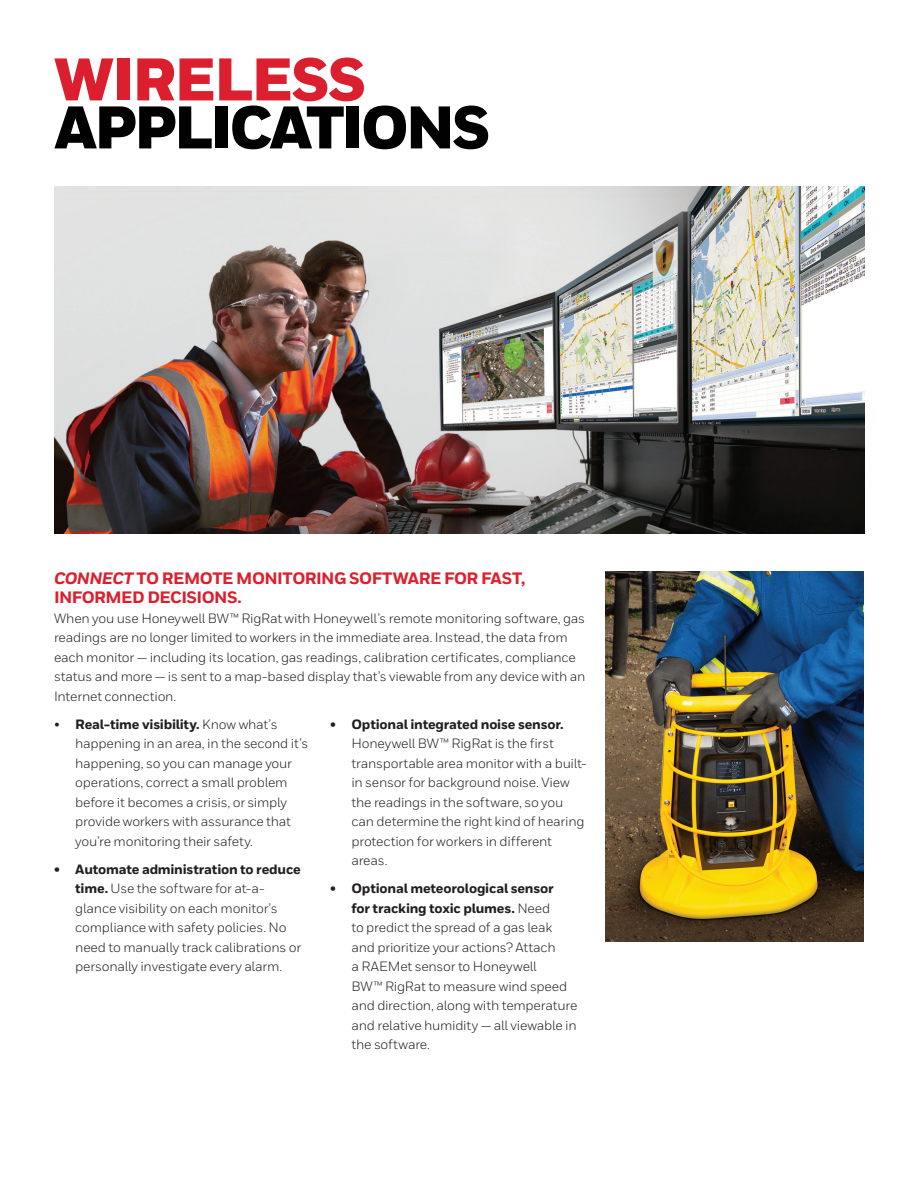
<style>
.page{position:relative;width:918px;height:1188px;background:#fff}
.page>*{position:absolute;margin:0;border:0;box-sizing:border-box;transform-origin:0 0}
._06_Inside__Heading{font:900 60px/48px "Honeywell Sans";letter-spacing:-.05em;color:#010101}
._09_Inside__Body_Hea{font:800 16.5px/19.5px "Honeywell Sans";letter-spacing:-.03em;color:#dc1f2e}
._10_Inside__Body_Tex{font:13.5px/19.5px "Honeywell Sans";letter-spacing:-.015em;color:#231f20}
.s1{color:#dc1f2e}
.s2{font-style:italic}
.s3{font-weight:800}
</style>
<div class="page">
<img style="left:54px;top:186px;width:811px;height:348px">
<img style="left:605px;top:571px;width:259px;height:370px">
<p class="_06_Inside__Heading" style="left:54px;top:58px;width:438px"><span class="s1">WIRELESS<br></span>APPLICATIONS</p>
<p class="_09_Inside__Body_Hea" style="left:54px;top:569px;width:473px"><span class="s2">CONNECT</span> TO REMOTE MONITORING SOFTWARE FOR FAST,<br>INFORMED DECISIONS.</p>
<p class="_10_Inside__Body_Tex" style="left:54px;top:609px;width:533px">When you use Honeywell BW™ RigRat with Honeywell’s remote monitoring software, gas readings are no longer limited to workers in the immediate area. Instead, the data from each monitor — including its location, gas readings, calibration certificates, compliance status and more — is sent to a map-based display that’s viewable from any device with an Internet connection.</p>
<p class="_10_Inside__Body_Tex" style="left:75px;top:715px;width:234px;text-indent:-21px">• <span class="s3">Real-time visibility.</span> Know what’s happening in an area, in the second it’s happening, so you can manage your operations, correct a small problem before it becomes a crisis, or simply provide workers with assurance that you’re monitoring their safety.</p>
<p class="_10_Inside__Body_Tex" style="left:75px;top:860px;width:227px;text-indent:-21px"><span class="s3">• Automate administration to reduce time.</span> Use the software for at-a&shy;glance visibility on each monitor’s compliance with safety policies. No need to manually track calibrations or personally investigate every alarm.</p>
<p class="_10_Inside__Body_Tex" style="left:351px;top:715px;width:237px;text-indent:-21px"><span class="s3">• Optional integrated noise sensor.<br></span>Honeywell BW™ RigRat is the first transportable area monitor with a built&shy;in sensor for background noise. View the readings in the software, so you can determine the right kind of hearing protection for workers in different areas.</p>
<p class="_10_Inside__Body_Tex" style="left:351px;top:879px;width:228px;text-indent:-21px"><span class="s3">• Optional meteorological sensor<br>for tracking toxic plumes.</span> Need<br>to predict the spread of a gas leak and prioritize your actions? Attach<br>a RAEMet sensor to Honeywell<br>BW™ RigRat to measure wind speed and direction, along with temperature and relative humidity — all viewable in the software.</p>
</div>
